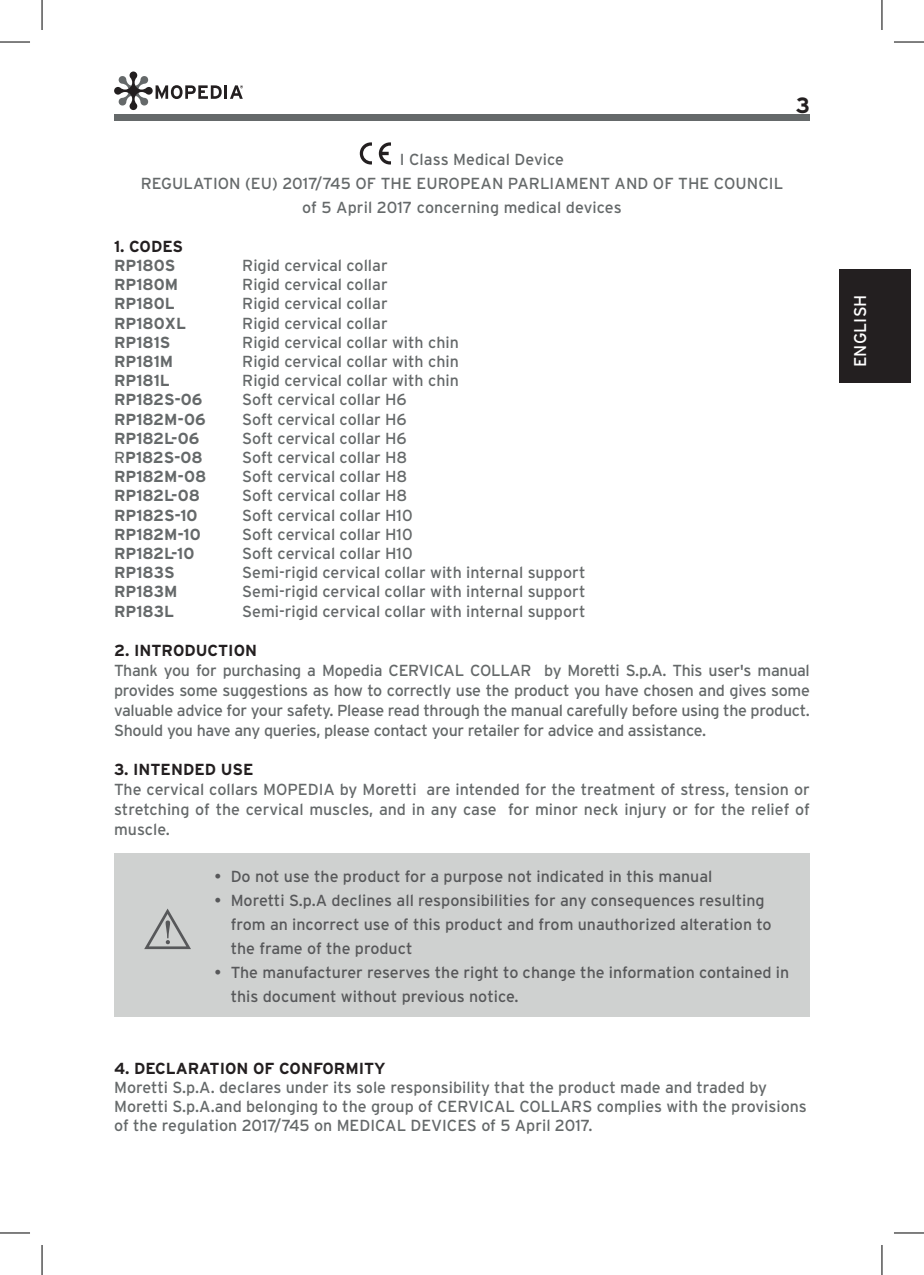
<style>
.page{position:relative;width:924px;height:1275px;background:#fff}
.page>*{position:absolute;margin:0;border:0;box-sizing:border-box;transform-origin:0 0}
.t1{font:700 22px "Interstate";color:#231f20}
.t2{font:17px "Interstate";letter-spacing:.005em;color:#fff}
.t3{font:16px/20px "Interstate";color:#65696a;text-align:justify}
.t4{font:16px/24px "Interstate";color:#57585a}
.t5{font:700 16px "Interstate";color:#65696a}
.t6{font:700 16px "Interstate";color:#231f20}
.s1{font-weight:400}
</style>
<div class="page">
<div style="left:114px;top:114px;width:695px;height:7px;background:#65696a"></div>
<svg style="left:114px;top:71px;width:107px;height:39px"></svg>
<hr style="left:224px;top:85px;width:3px;height:14px;background:#231f20">
<svg style="left:230px;top:85px;width:13px;height:14px"></svg>
<div style="left:838px;top:269px;width:71px;height:113px;background:#231f20"></div>
<svg style="left:359px;top:142px;width:13px;height:22px"></svg>
<svg style="left:378px;top:142px;width:13px;height:22px"></svg>
<div style="left:114px;top:853px;width:695px;height:164px;background:#cfd1d0"></div>
<svg style="left:144px;top:908px;width:47px;height:41px"></svg>
<hr style="left:0;top:42px;width:30px;height:1px;background:#000">
<hr style="left:893px;top:42px;width:30px;height:1px;background:#000">
<hr style="left:0;top:1232px;width:30px;height:1px;background:#000">
<hr style="left:893px;top:1232px;width:30px;height:1px;background:#000">
<hr style="left:42px;top:0;width:1px;height:30px;background:#000">
<hr style="left:42px;top:1245px;width:1px;height:30px;background:#000">
<hr style="left:881px;top:0;width:1px;height:30px;background:#000">
<hr style="left:881px;top:1245px;width:1px;height:30px;background:#000">
<h1 class="t1" style="left:795px;top:93px;width:16px">3</h1>
<p class="t3" style="left:399px;top:149px;width:166px">I Class Medical Device</p>
<p class="t3" style="left:141px;top:173px;width:643px">REGULATION (EU) 2017/745 OF THE EUROPEAN PARLIAMENT AND OF THE COUNCIL</p>
<p class="t3" style="left:302px;top:197px;width:321px">of 5 April 2017 concerning medical devices</p>
<p class="t6" style="left:114px;top:237px;width:70px">1. CODES</p>
<p class="t5" style="left:114px;top:256px;width:63px">RP180S</p>
<p class="t3" style="left:242px;top:255px;width:147px">Rigid cervical collar</p>
<p class="t5" style="left:114px;top:276px;width:66px">RP180M</p>
<p class="t3" style="left:242px;top:274px;width:147px">Rigid cervical collar</p>
<p class="t5" style="left:114px;top:295px;width:62px">RP180L</p>
<p class="t3" style="left:242px;top:294px;width:147px">Rigid cervical collar</p>
<p class="t5" style="left:114px;top:314px;width:73px">RP180XL</p>
<p class="t3" style="left:242px;top:313px;width:147px">Rigid cervical collar</p>
<p class="t5" style="left:114px;top:333px;width:58px">RP181S</p>
<p class="t3" style="left:242px;top:332px;width:218px">Rigid cervical collar with chin</p>
<p class="t5" style="left:114px;top:352px;width:61px">RP181M</p>
<p class="t3" style="left:242px;top:351px;width:218px">Rigid cervical collar with chin</p>
<p class="t5" style="left:114px;top:372px;width:57px">RP181L</p>
<p class="t3" style="left:242px;top:370px;width:218px">Rigid cervical collar with chin</p>
<p class="t5" style="left:114px;top:391px;width:90px">RP182S-06</p>
<p class="t3" style="left:242px;top:390px;width:166px">Soft cervical collar H6</p>
<p class="t5" style="left:114px;top:410px;width:93px">RP182M-06</p>
<p class="t3" style="left:242px;top:409px;width:166px">Soft cervical collar H6</p>
<p class="t5" style="left:114px;top:429px;width:87px">RP182L-06</p>
<p class="t3" style="left:242px;top:428px;width:166px">Soft cervical collar H6</p>
<p class="t5" style="left:114px;top:448px;width:90px"><span class="s1">R</span>P182S-08</p>
<p class="t3" style="left:242px;top:447px;width:166px">Soft cervical collar H8</p>
<p class="t5" style="left:114px;top:468px;width:94px">RP182M-08</p>
<p class="t3" style="left:242px;top:466px;width:166px">Soft cervical collar H8</p>
<p class="t5" style="left:114px;top:487px;width:87px">RP182L-08</p>
<p class="t3" style="left:242px;top:486px;width:166px">Soft cervical collar H8</p>
<p class="t5" style="left:114px;top:506px;width:85px">RP182S-10</p>
<p class="t3" style="left:242px;top:505px;width:172px">Soft cervical collar H10</p>
<p class="t5" style="left:114px;top:525px;width:88px">RP182M-10</p>
<p class="t3" style="left:242px;top:524px;width:172px">Soft cervical collar H10</p>
<p class="t5" style="left:114px;top:544px;width:82px">RP182L-10</p>
<p class="t3" style="left:242px;top:543px;width:172px">Soft cervical collar H10</p>
<p class="t5" style="left:114px;top:564px;width:62px">RP183S</p>
<p class="t3" style="left:242px;top:562px;width:344px">Semi-rigid cervical collar with internal support</p>
<p class="t5" style="left:114px;top:583px;width:65px">RP183M</p>
<p class="t3" style="left:242px;top:582px;width:344px">Semi-rigid cervical collar with internal support</p>
<p class="t5" style="left:114px;top:602px;width:61px">RP183L</p>
<p class="t3" style="left:242px;top:601px;width:344px">Semi-rigid cervical collar with internal support</p>
<p class="t6" style="left:114px;top:641px;width:144px">2. INTRODUCTION</p>
<p class="t3" style="left:114px;top:660px;width:697px">Thank you for purchasing a Mopedia CERVICAL COLLAR by Moretti S.p.A. This user's manual provides some suggestions as how to correctly use the product you have chosen and gives some valuable advice for your safety. Please read through the manual carefully before using the product.<br>Should you have any queries, please contact your retailer for advice and assistance.</p>
<p class="t6" style="left:114px;top:760px;width:141px">3. INTENDED USE</p>
<p class="t3" style="left:114px;top:779px;width:697px">The cervical collars MOPEDIA by Moretti are intended for the treatment of stress, tension or stretching of the cervical muscles, and in any case for minor neck injury or for the relief of muscle.</p>
<p class="t4" style="left:214px;top:864px;width:499px">• Do not use the product for a purpose not indicated in this manual</p>
<p class="t4" style="left:230px;top:888px;width:542px;text-indent:-16px">• Moretti S.p.A declines all responsibilities for any consequences resulting from an incorrect use of this product and from unauthorized alteration to the frame of the product</p>
<p class="t4" style="left:230px;top:960px;width:560px;text-indent:-16px">• The manufacturer reserves the right to change the information contained in this document without previous notice.</p>
<p class="t6" style="left:114px;top:1059px;width:273px">4. DECLARATION OF CONFORMITY</p>
<p class="t3" style="left:114px;top:1077px;width:694px;line-height:19.2px;text-align:left">Moretti S.p.A. declares under its sole responsibility that the product made and traded by<br>Moretti S.p.A.and belonging to the group of CERVICAL COLLARS complies with the provisions of the regulation 2017/745 on MEDICAL DEVICES of 5 April 2017.</p>
<p class="t2" style="left:850px;top:367px;width:74px;rotate:-90deg">ENGLISH</p>
</div>
